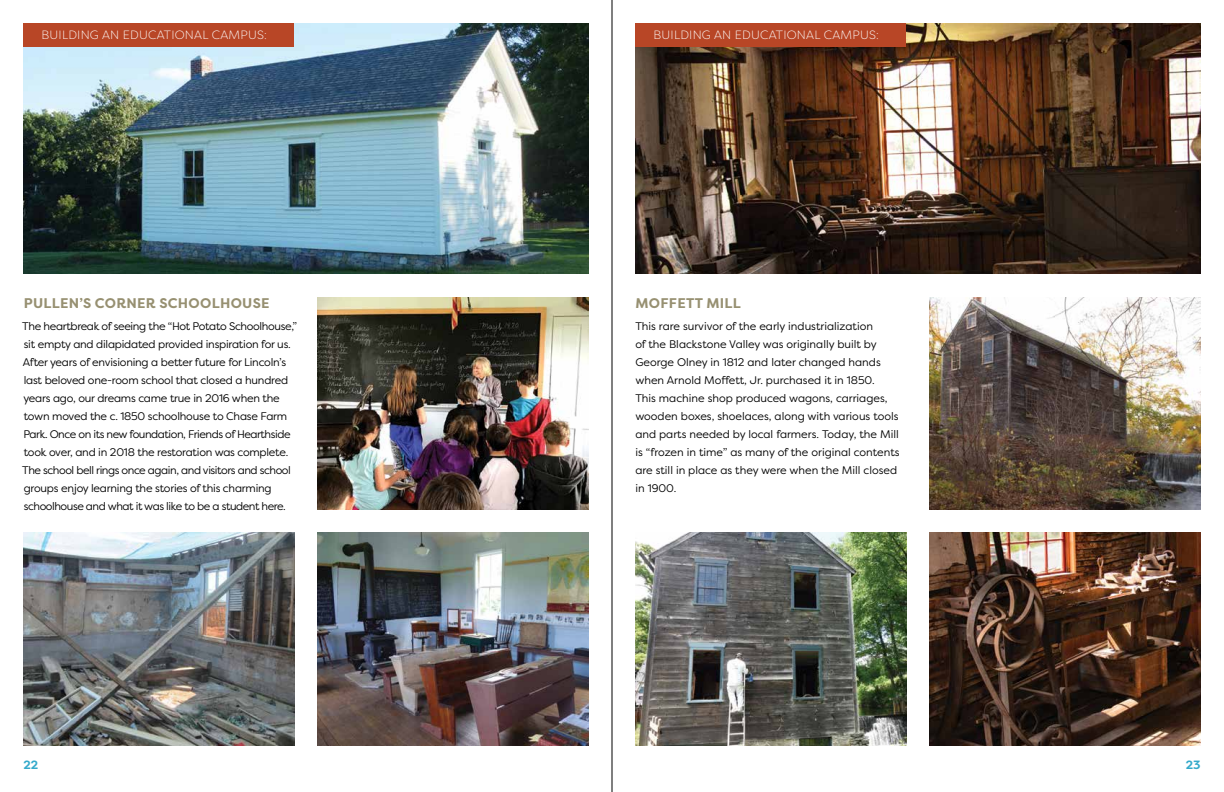
<style>
.page{position:relative;width:1224px;height:792px;background:#fff}
.page>*{position:absolute;margin:0;border:0;box-sizing:border-box;transform-origin:0 0}
.t1{font:700 14px "Filson Pro";letter-spacing:.02em;color:#979071}
.t2{font:300 12px "Filson Pro";letter-spacing:.02em;color:#fff}
.t3{font:700 12px "Filson Pro";color:#36aacb}
.t4{font:11px/18px "Filson Pro";letter-spacing:-.02em;color:#000}
.t5{font:11px/18px "Filson Pro";color:#000}
</style>
<div class="page">
<img style="left:635px;top:23px;width:566px;height:251px">
<div style="left:635px;top:23px;width:271px;height:24px;background:#b84626"></div>
<img style="left:930px;top:297px;width:271px;height:213px">
<img style="left:23px;top:23px;width:566px;height:251px">
<div style="left:23px;top:23px;width:271px;height:24px;background:#b84626"></div>
<img style="left:318px;top:297px;width:271px;height:213px">
<img style="left:23px;top:533px;width:271px;height:213px">
<img style="left:318px;top:533px;width:271px;height:213px">
<img style="left:635px;top:533px;width:271px;height:213px">
<img style="left:930px;top:533px;width:271px;height:213px">
<hr style="left:612px;top:0;width:1px;height:792px;background:#000">
<p class="t2" style="left:42px;top:27px;width:227px">BUILDING AN EDUCATIONAL CAMPUS:</p>
<p class="t1" style="left:24px;top:294px;width:247px">PULLEN’S CORNER SCHOOLHOUSE</p>
<p class="t4" style="left:22px;top:317px;width:276px">The heartbreak of seeing the “Hot Potato Schoolhouse,” sit empty and dilapidated provided inspiration for us.<br>After years of envisioning a better future for Lincoln’s last beloved one-room school that closed a hundred years ago, our dreams came true in 2016 when the town moved the c. 1850 schoolhouse to Chase Farm Park. Once on its new foundation, Friends of Hearthside took over, and in 2018 the restoration was complete.<br>The school bell rings once again, and visitors and school groups enjoy learning the stories of this charming schoolhouse and what it was like to be a student here.</p>
<p class="t2" style="left:654px;top:27px;width:227px">BUILDING AN EDUCATIONAL CAMPUS:</p>
<p class="t1" style="left:636px;top:294px;width:107px">MOFFETT MILL</p>
<p class="t5" style="left:635px;top:317px;width:266px">This rare survivor of the early industrialization<br>of the Blackstone Valley was originally built by George Olney in 1812 and later changed hands when Arnold Moffett, Jr. purchased it in 1850.<br>This machine shop produced wagons, carriages, wooden boxes, shoelaces, along with various tools and parts needed by local farmers. Today, the Mill is “frozen in time” as many of the original contents are still in place as they were when the Mill closed in 1900.</p>
<p class="t3" style="left:23px;top:757px;width:16px">22</p>
<p class="t3" style="left:1186px;top:757px;width:16px">23</p>
</div>
